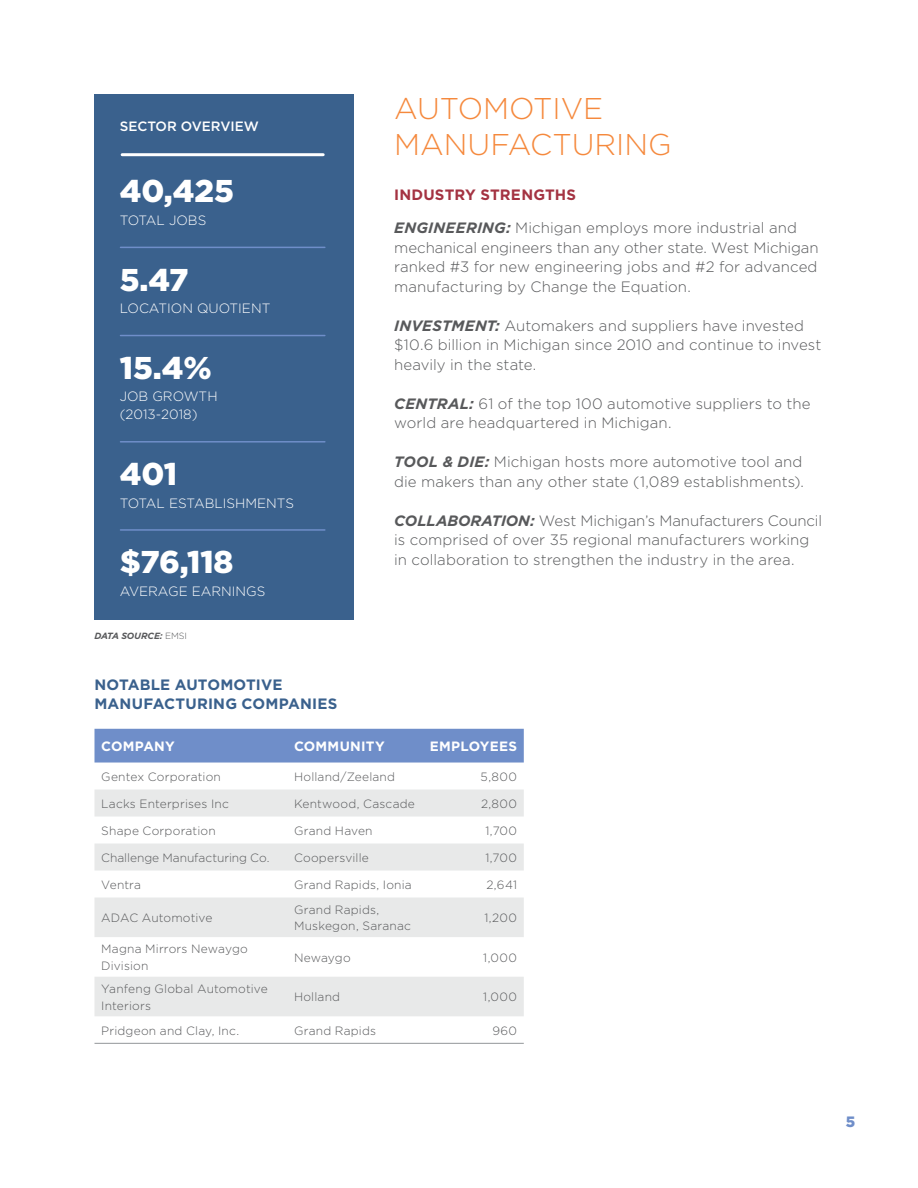
<style>
.page{position:relative;width:918px;height:1188px;background:#fff}
.page>*{position:absolute;margin:0;border:0;box-sizing:border-box;transform-origin:0 0}
.t1{font:900 31.5px "Gotham";color:#fff}
.t2{font:300 30px/36px "Gotham";color:#f5893d}
.t3{font:300 15px/19.5px "Gotham";color:#58595b}
.t4{font:700 15px/19.5px "Gotham";letter-spacing:.01em;color:#3a618d}
.t5{font:700 15px "Gotham";letter-spacing:.01em;color:#a43342}
.t6{font:900 15px "Gotham";color:#6f8ec9}
.t7{font:300 13.5px/18px "Gotham";color:#fff}
.t8{font:700 13.5px "Gotham";letter-spacing:.02em;color:#fff}
.t9{font:500 13.5px "Gotham";color:#fff}
.t10{font:300 12px/16.5px "Gotham";letter-spacing:.015em;color:#58595b}
.t11{font:300 12px "Gotham";letter-spacing:-.005em;color:#58595b}
.t12{font:italic 700 9px "Gotham";letter-spacing:-.02em;color:#58595b}
.s1{font-weight:300;font-style:normal}
.s2{font-weight:700;font-style:italic}
</style>
<div class="page">
<div style="left:94px;top:94px;width:260px;height:526px;background:#3a618d"></div>
<hr style="left:122px;top:153px;width:201px;height:3px;background:#fff">
<hr style="left:120px;top:247px;width:205px;height:1px;background:#6f8ec9">
<hr style="left:120px;top:441px;width:205px;height:2px;background:#6f8ec9">
<hr style="left:120px;top:335px;width:205px;height:1px;background:#6f8ec9">
<hr style="left:120px;top:529px;width:205px;height:2px;background:#6f8ec9">
<div style="left:94px;top:729px;width:430px;height:34px;background:#6f8ec9"></div>
<svg style="left:94px;top:790px;width:430px;height:226px;fill:#e8e9e9"></svg>
<hr style="left:94px;top:1043px;width:430px;height:1px;background:#939699">
<p class="t9" style="left:120px;top:120px;width:141px">SECTOR OVERVIEW</p>
<h1 class="t1" style="left:120px;top:177px;width:116px">40,425</h1>
<p class="t7" style="left:120px;top:212px;width:88px">TOTAL JOBS</p>
<h1 class="t1" style="left:120px;top:265px;width:70px">5.47</h1>
<p class="t7" style="left:120px;top:300px;width:152px">LOCATION QUOTIENT</p>
<h1 class="t1" style="left:120px;top:354px;width:94px">15.4%</h1>
<p class="t7" style="left:120px;top:389px;width:99px">JOB GROWTH (2013-2018)</p>
<h1 class="t1" style="left:120px;top:460px;width:59px">401</h1>
<p class="t7" style="left:120px;top:495px;width:176px">TOTAL ESTABLISHMENTS</p>
<h1 class="t1" style="left:120px;top:548px;width:115px">$76,118</h1>
<p class="t7" style="left:120px;top:583px;width:147px">AVERAGE EARNINGS</p>
<p class="t12" style="left:95px;top:633px;width:94px">DATA SOURCE: <span class="s1">EMSI</span></p>
<h2 class="t2" style="left:394px;top:92px;width:279px">AUTOMOTIVE<br>MANUFACTURING</h2>
<p class="t5" style="left:394px;top:189px;width:184px">INDUSTRY STRENGTHS</p>
<p class="t3" style="left:394px;top:219px;width:426px"><span class="s2">ENGINEERING:</span> Michigan employs more industrial and mechanical engineers than any other state. West Michigan ranked #3 for new engineering jobs and #2 for advanced manufacturing by Change the Equation.</p>
<p class="t3" style="left:394px;top:317px;width:429px"><span class="s2">INVESTMENT:</span> Automakers and suppliers have invested $10.6 billion in Michigan since 2010 and continue to invest heavily in the state.</p>
<p class="t3" style="left:394px;top:395px;width:418px"><span class="s2">CENTRAL:</span> 61 of the top 100 automotive suppliers to the world are headquartered in Michigan.</p>
<p class="t3" style="left:394px;top:453px;width:411px"><span class="s2">TOOL &amp; DIE:</span> Michigan hosts more automotive tool and die makers than any other state (1,089 establishments).</p>
<p class="t3" style="left:394px;top:512px;width:429px"><span class="s2">COLLABORATION:</span> West Michigan’s Manufacturers Council is comprised of over 35 regional manufacturers working in collaboration to strengthen the industry in the area.</p>
<p class="t4" style="left:95px;top:676px;width:244px">NOTABLE AUTOMOTIVE<br>MANUFACTURING COMPANIES</p>
<p class="t8" style="left:101px;top:741px;width:75px">COMPANY</p>
<p class="t8" style="left:294px;top:741px;width:92px">COMMUNITY</p>
<p class="t8" style="left:430px;top:741px;width:89px">EMPLOYEES</p>
<p class="t10" style="left:101px;top:769px;width:121px">Gentex Corporation</p>
<p class="t10" style="left:294px;top:769px;width:103px">Holland/Zeeland</p>
<p class="t10" style="left:481px;top:769px;width:38px">5,800</p>
<p class="t10" style="left:101px;top:796px;width:129px">Lacks Enterprises Inc</p>
<p class="t10" style="left:294px;top:796px;width:122px">Kentwood, Cascade</p>
<p class="t10" style="left:481px;top:796px;width:38px">2,800</p>
<p class="t10" style="left:101px;top:823px;width:116px">Shape Corporation</p>
<p class="t10" style="left:294px;top:823px;width:80px">Grand Haven</p>
<p class="t10" style="left:485px;top:823px;width:33px">1,700</p>
<p class="t11" style="left:101px;top:853px;width:170px">Challenge Manufacturing Co.</p>
<p class="t10" style="left:294px;top:850px;width:76px">Coopersville</p>
<p class="t10" style="left:485px;top:850px;width:33px">1,700</p>
<p class="t10" style="left:101px;top:877px;width:41px">Ventra</p>
<p class="t10" style="left:294px;top:877px;width:119px">Grand Rapids, Ionia</p>
<p class="t10" style="left:487px;top:877px;width:32px">2,641</p>
<p class="t10" style="left:101px;top:910px;width:113px">ADAC Automotive</p>
<p class="t10" style="left:294px;top:902px;width:119px">Grand Rapids,<br>Muskegon, Saranac</p>
<p class="t10" style="left:484px;top:910px;width:34px">1,200</p>
<p class="t10" style="left:101px;top:942px;width:148px">Magna Mirrors Newaygo<br>Division</p>
<p class="t10" style="left:294px;top:950px;width:58px">Newaygo</p>
<p class="t10" style="left:483px;top:950px;width:35px">1,000</p>
<p class="t10" style="left:101px;top:981px;width:168px">Yanfeng Global Automotive<br>Interiors</p>
<p class="t10" style="left:294px;top:990px;width:48px">Holland</p>
<p class="t10" style="left:483px;top:990px;width:35px">1,000</p>
<p class="t10" style="left:101px;top:1023px;width:139px">Pridgeon and Clay, Inc.</p>
<p class="t10" style="left:294px;top:1023px;width:84px">Grand Rapids</p>
<p class="t10" style="left:492px;top:1023px;width:26px">960</p>
<p class="t6" style="left:846px;top:1115px;width:11px">5</p>
</div>
